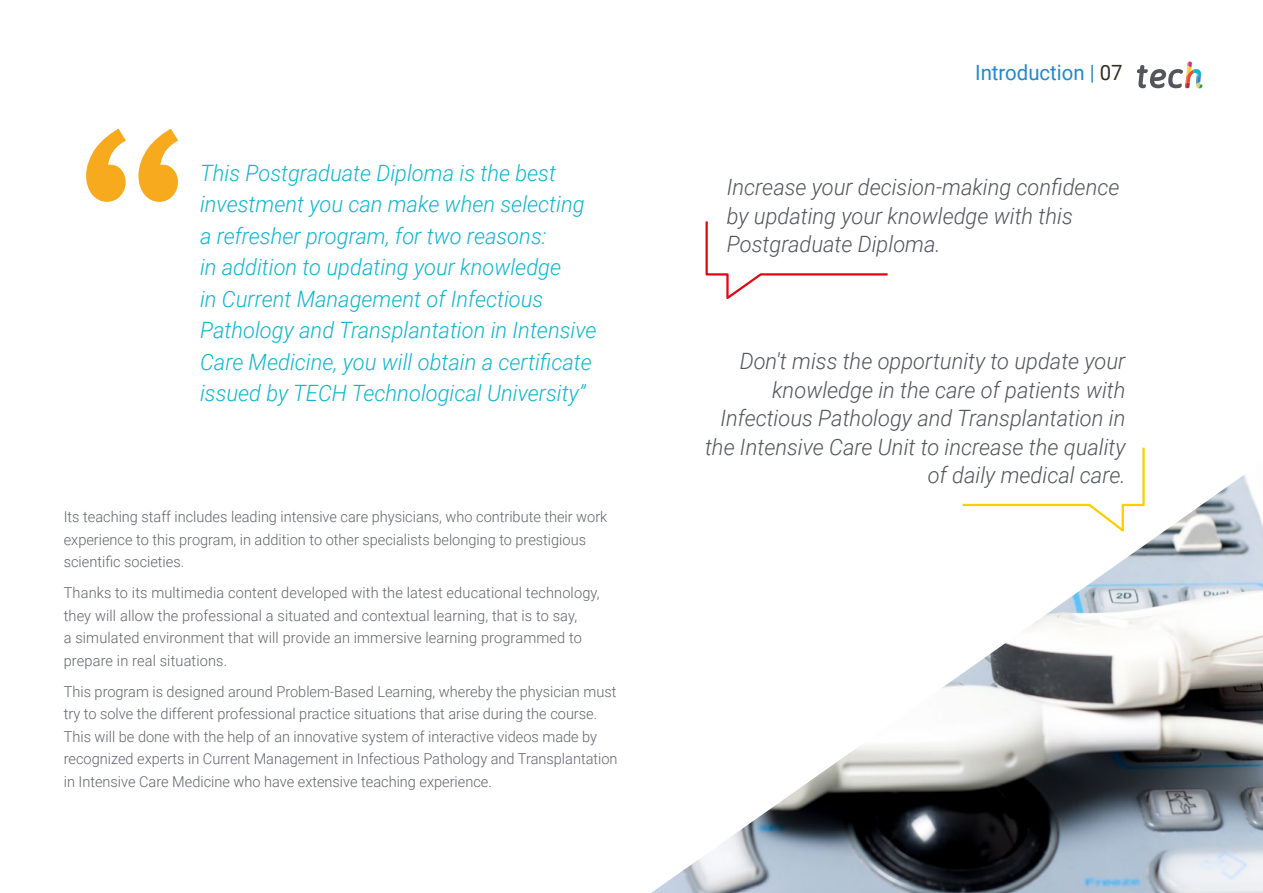
<style>
.page{position:relative;width:1263px;height:893px;background:#fff}
.page>*{position:absolute;margin:0;border:0;box-sizing:border-box;transform-origin:0 0}
.t1{font:italic 300 22.5px/31.5px "Roboto";color:#0fb6cf}
.t2{font:italic 300 22.5px/28.5px "Roboto";color:#52555b;text-align:right}
.t3{font:21px "Roboto";color:#2488c9}
.t4{font:300 15px/22.5px "Roboto";color:#61646a}
.s1{color:#2289cb}
.s2{color:#312e20}
</style>
<div class="page">
<svg style="left:86px;top:129px;width:92px;height:73px"></svg>
<img style="left:651px;top:461px;width:612px;height:432px">
<svg style="left:705px;top:221px;width:183px;height:78px"></svg>
<svg style="left:1137px;top:62px;width:65px;height:27px"></svg>
<p class="t1" style="left:200px;top:156px;width:398px">This Postgraduate Diploma is the best investment you can make when selecting a refresher program, for two reasons:<br>in addition to updating your knowledge<br>in Current Management of Infectious Pathology and Transplantation in Intensive Care Medicine, you will obtain a certificate issued by TECH Technological University”</p>
<p class="t4" style="left:64px;top:505px;width:545px">Its teaching staff includes leading intensive care physicians, who contribute their work experience to this program, in addition to other specialists belonging to prestigious scientific societies.</p>
<p class="t4" style="left:64px;top:581px;width:537px">Thanks to its multimedia content developed with the latest educational technology, they will allow the professional a situated and contextual learning, that is to say,<br>a simulated environment that will provide an immersive learning programmed to prepare in real situations.</p>
<p class="t4" style="left:64px;top:679px;width:555px">This program is designed around Problem-Based Learning, whereby the physician must try to solve the different professional practice situations that arise during the course.<br>This will be done with the help of an innovative system of interactive videos made by recognized experts in Current Management in Infectious Pathology and Transplantation in Intensive Care Medicine who have extensive teaching experience.</p>
<h2 class="t3" style="left:975px;top:57px;width:149px">Introduction <span class="s1">|</span> <span class="s2">07</span></h2>
<h1 class="t2" style="left:727px;top:172px;width:394px;text-align:left">Increase your decision-making confidence by updating your knowledge with this<br>Postgraduate Diploma.</h1>
<h1 class="t2" style="left:705px;top:346px;width:422px">Don't miss the opportunity to update your knowledge in the care of patients with Infectious Pathology and Transplantation in the Intensive Care Unit to increase the quality of daily medical care.</h1>
</div>
